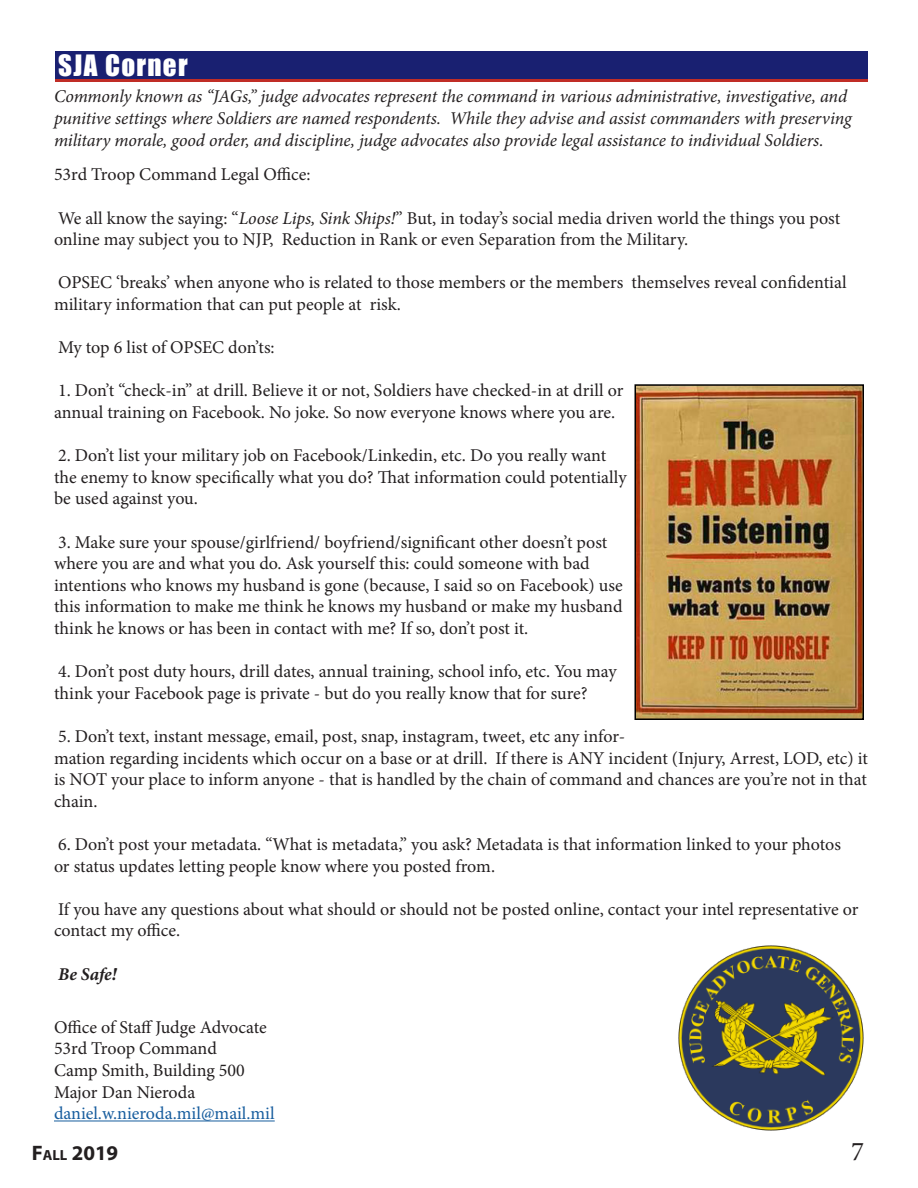
<style>
.page{position:relative;width:918px;height:1188px;background:#fff}
.page>*{position:absolute;margin:0;border:0;box-sizing:border-box;transform-origin:0 0}
.t1{font:27px "Impact";letter-spacing:.05em;color:#fff}
.t2{font:27px "Minion Pro";color:#231f20}
.t3{font:700 21px "Myriad Pro";color:#231f20}
.t4{font:18px/21.6px "Minion Pro";letter-spacing:-.005em;color:#231f20}
.t5{font:italic 18px/21.6px "Minion Pro";letter-spacing:-.01em;color:#231f20}
.t6{font:18px "Minion Pro";color:#175d9e}
.t7{font:italic 700 18px "Minion Pro";color:#231f20}
.s1{font-style:italic}
.s2{font-size:14.7px}
</style>
<div class="page">
<div style="left:56px;top:55px;width:812px;height:27px;background:#c02d26"></div>
<div style="left:56px;top:52px;width:812px;height:27px;background:#192071"></div>
<img style="left:679px;top:945px;width:185px;height:185px">
<img style="left:637px;top:387px;width:224px;height:330px">
<div style="left:634px;top:384px;width:230px;height:336px;border:2px solid #000"></div>
<hr style="left:54px;top:1121px;width:221px;height:1px;background:#175d9e">
<p class="t1" style="left:58px;top:45px;width:131px">SJA Corner</p>
<p class="t5" style="left:54px;top:86px;width:799px">Commonly known as “JAGs,” judge advocates represent the command in various administrative, investigative, and punitive settings where Soldiers are named respondents. While they advise and assist commanders with preserving military morale, good order, and discipline, judge advocates also provide legal assistance to individual Soldiers.</p>
<p class="t4" style="left:54px;top:164px;width:258px">53rd Troop Command Legal Office:</p>
<p class="t4" style="left:54px;top:207px;width:788px">We all know the saying: “<span class="s1">Loose Lips, Sink Ships!</span>” But, in today’s social media driven world the things you post online may subject you to NJP, Reduction in Rank or even Separation from the Military.</p>
<p class="t4" style="left:54px;top:272px;width:794px">OPSEC ‘breaks’ when anyone who is related to those members or the members themselves reveal confidential military information that can put people at risk.</p>
<p class="t4" style="left:58px;top:337px;width:218px">My top 6 list of OPSEC don’ts:</p>
<p class="t4" style="left:54px;top:380px;width:571px">1. Don’t “check-in” at drill. Believe it or not, Soldiers have checked-in at drill or annual training on Facebook. No joke. So now everyone knows where you are.</p>
<p class="t4" style="left:54px;top:445px;width:574px">2. Don’t list your military job on Facebook/Linkedin, etc. Do you really want the enemy to know specifically what you do? That information could potentially be used against you.</p>
<p class="t4" style="left:54px;top:531px;width:570px">3. Make sure your spouse/girlfriend/ boyfriend/significant other doesn’t post where you are and what you do. Ask yourself this: could someone with bad intentions who knows my husband is gone (because, I said so on Facebook) use this information to make me think he knows my husband or make my husband think he knows or has been in contact with me? If so, don’t post it.</p>
<p class="t4" style="left:54px;top:661px;width:564px">4. Don’t post duty hours, drill dates, annual training, school info, etc. You may think your Facebook page is private - but do you really know that for sure?</p>
<p class="t4" style="left:54px;top:726px;width:815px">5. Don’t text, instant message, email, post, snap, instagram, tweet, etc any infor-<br>mation regarding incidents which occur on a base or at drill. If there is ANY incident (Injury, Arrest, LOD, etc) it is NOT your place to inform anyone - that is handled by the chain of command and chances are you’re not in that chain.</p>
<p class="t4" style="left:58px;top:834px;width:784px">6. Don’t post your metadata. “What is metadata,” you ask? Metadata is that information linked to your photos</p>
<p class="t4" style="left:54px;top:855px;width:443px">or status updates letting people know where you posted from.</p>
<p class="t4" style="left:54px;top:898px;width:806px">If you have any questions about what should or should not be posted online, contact your intel representative or contact my office.</p>
<p class="t7" style="left:58px;top:961px;width:60px">Be Safe!</p>
<p class="t4" style="left:54px;top:1016px;width:214px">Office of Staff Judge Advocate</p>
<p class="t4" style="left:54px;top:1038px;width:164px">53rd Troop Command</p>
<p class="t4" style="left:54px;top:1060px;width:192px">Camp Smith, Building 500</p>
<p class="t4" style="left:54px;top:1081px;width:143px">Major Dan Nieroda</p>
<p class="t6" style="left:54px;top:1101px;width:222px">daniel.w.nieroda.mil@mail.mil</p>
<h1 class="t2" style="left:851px;top:1134px;width:14px">7</h1>
<p class="t3" style="left:32px;top:1140px;width:88px">F<span class="s2">all</span> 2019</p>
</div>
